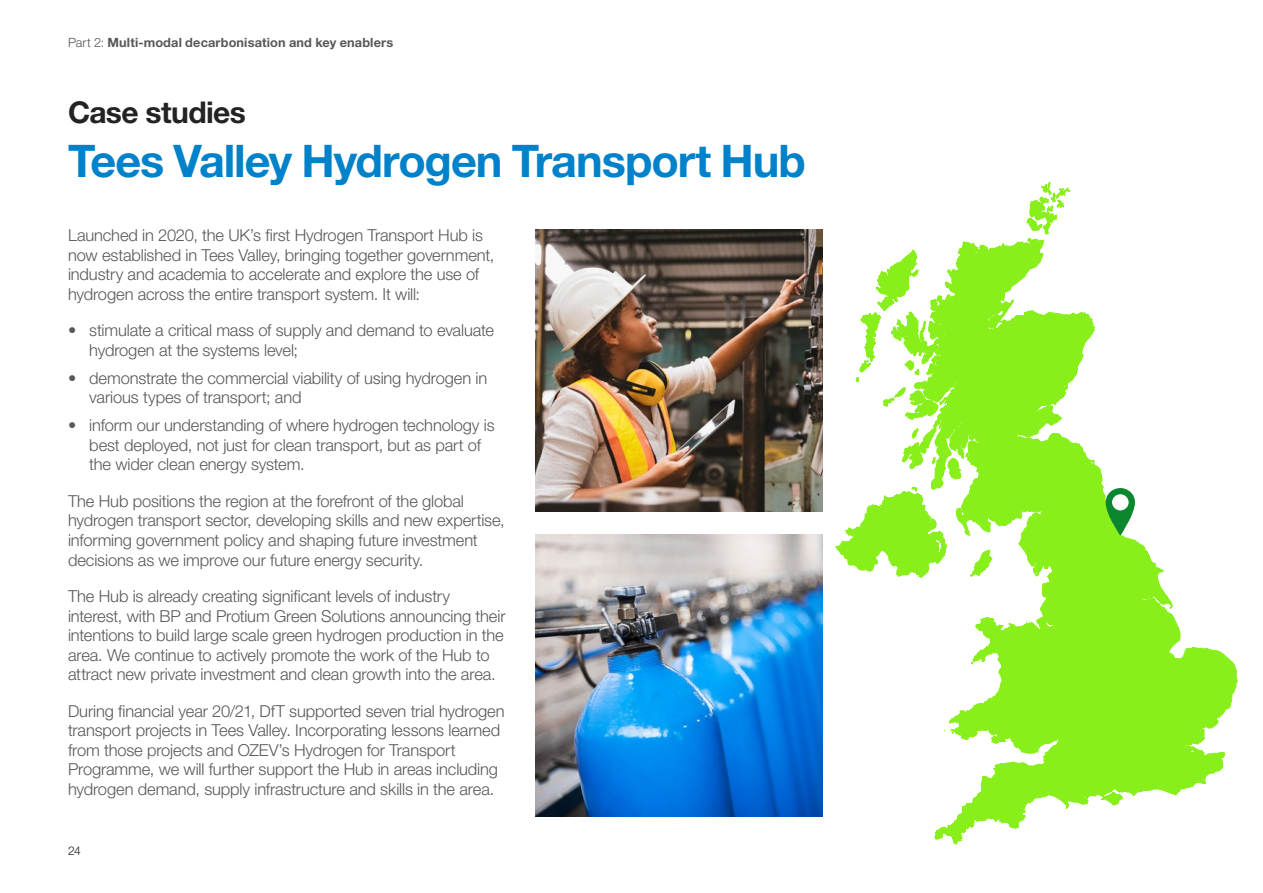
<style>
.page{position:relative;width:1263px;height:893px;background:#fff}
.page>*{position:absolute;margin:0;border:0;box-sizing:border-box;transform-origin:0 0}
.t1{font:700 45px "Helvetica Neue LT Pro";letter-spacing:-.025em;color:#0082ca}
.t2{font:700 30px "Helvetica Neue LT Pro";letter-spacing:-.02em;color:#232323}
.t3{font:300 16.5px/19.5px "Helvetica Neue LT Pro 45";letter-spacing:-.01em;color:#585858}
.t4{font:700 12.75px "Helvetica Neue LT Pro";letter-spacing:.01em;color:#585858}
.t5{font:300 12px "Helvetica Neue LT Pro 45";color:#1d1d1b}
.s1{font-family:"Helvetica Neue LT Pro 45";font-weight:300}
</style>
<div class="page">
<img style="left:536px;top:230px;width:287px;height:282px">
<img style="left:536px;top:534px;width:287px;height:282px">
<svg style="left:856px;top:181px;width:239px;height:267px"></svg>
<svg style="left:836px;top:448px;width:401px;height:396px"></svg>
<p class="t4" style="left:68px;top:35px;width:327px"><span class="s1">Part 2:</span> Multi-modal decarbonisation and key enablers</p>
<h2 class="t2" style="left:68px;top:94px;width:179px">Case studies</h2>
<h1 class="t1" style="left:68px;top:134px;width:739px">Tees Valley Hydrogen Transport Hub</h1>
<p class="t3" style="left:68px;top:225px;width:428px">Launched in 2020, the UK’s first Hydrogen Transport Hub is now established in Tees Valley, bringing together government, industry and academia to accelerate and explore the use of hydrogen across the entire transport system. It will:</p>
<p class="t3" style="left:89px;top:320px;width:406px;text-indent:-21px">• stimulate a critical mass of supply and demand to evaluate hydrogen at the systems level;</p>
<p class="t3" style="left:89px;top:368px;width:399px;text-indent:-21px">• demonstrate the commercial viability of using hydrogen in various types of transport; and</p>
<p class="t3" style="left:89px;top:415px;width:407px;text-indent:-21px">• inform our understanding of where hydrogen technology is best deployed, not just for clean transport, but as part of the wider clean energy system.</p>
<p class="t3" style="left:68px;top:491px;width:438px">The Hub positions the region at the forefront of the global hydrogen transport sector, developing skills and new expertise, informing government policy and shaping future investment decisions as we improve our future energy security.</p>
<p class="t3" style="left:68px;top:586px;width:439px">The Hub is already creating significant levels of industry interest, with BP and Protium Green Solutions announcing their intentions to build large scale green hydrogen production in the area. We continue to actively promote the work of the Hub to attract new private investment and clean growth into the area.</p>
<p class="t3" style="left:68px;top:701px;width:438px">During financial year 20/21, DfT supported seven trial hydrogen transport projects in Tees Valley. Incorporating lessons learned from those projects and OZEV’s Hydrogen for Transport Programme, we will further support the Hub in areas including hydrogen demand, supply infrastructure and skills in the area.</p>
<p class="t5" style="left:68px;top:843px;width:14px">24</p>
</div>
